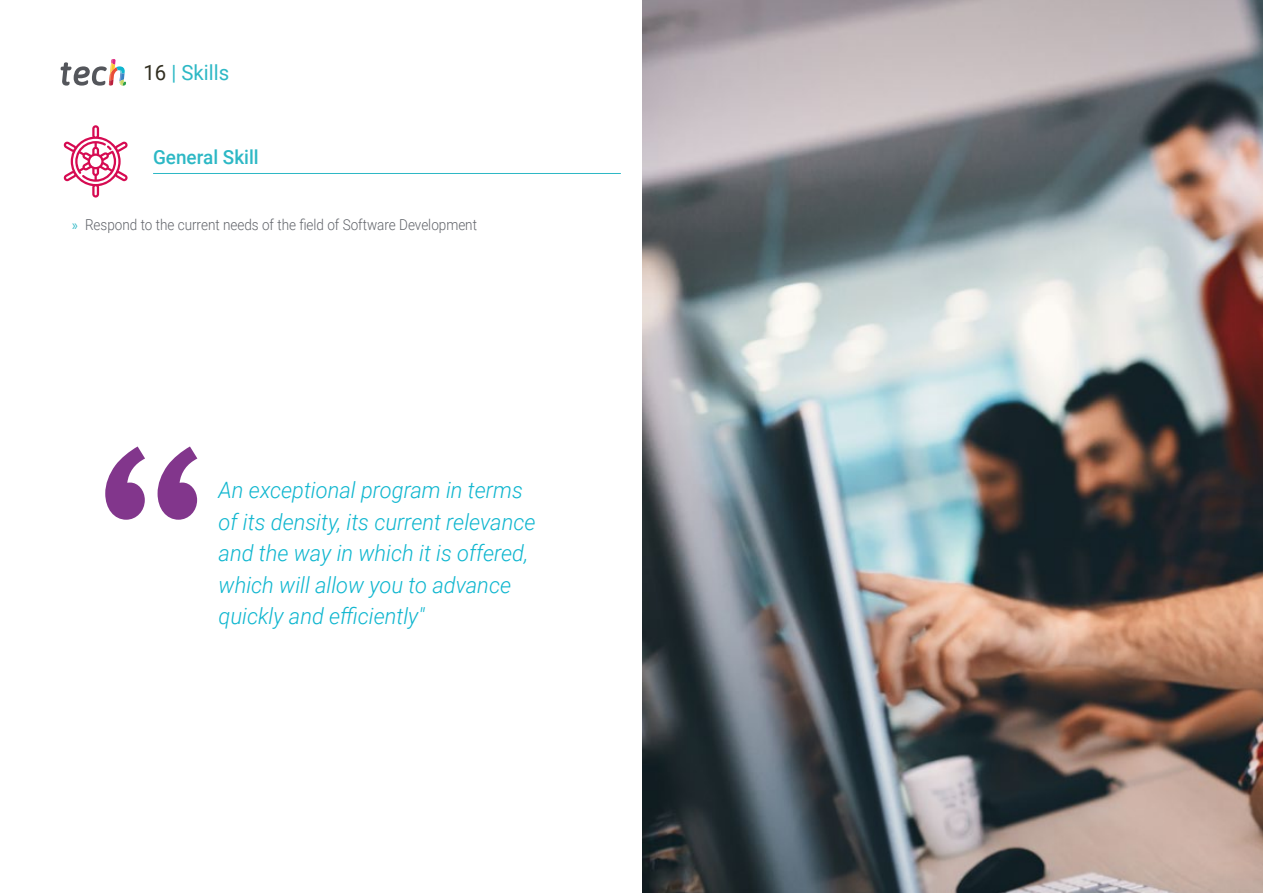
<style>
.page{position:relative;width:1263px;height:893px;background:#fff}
.page>*{position:absolute;margin:0;border:0;box-sizing:border-box;transform-origin:0 0}
.t1{font:italic 300 22.5px/31.5px "Roboto";color:#0fb6cf}
.t2{font:21px "Roboto";color:#2db8c5}
.t3{font:500 19.5px "Roboto";color:#2db8c5}
.t4{font:300 15px "Roboto";color:#61646a;scale:.9 1}
.s1{color:#312e20}
.s2{font-family:"Myriad Pro";font-weight:400;color:#2db8c5}
</style>
<div class="page">
<svg style="left:61px;top:59px;width:65px;height:27px"></svg>
<img style="left:642px;top:0;width:621px;height:893px">
<svg style="left:105px;top:446px;width:92px;height:74px"></svg>
<hr style="left:153px;top:173px;width:468px;height:1px;background:#2db8c5">
<svg style="left:63px;top:125px;width:65px;height:73px"></svg>
<p class="t2" style="left:144px;top:57px;width:87px"><span class="s1">16</span> | Skills</p>
<p class="t3" style="left:153px;top:144px;width:107px">General Skill</p>
<p class="t4" style="left:72px;top:214px;width:451px"><span class="s2">»</span> Respond to the current needs of the field of Software Development</p>
<p class="t1" style="left:219px;top:474px;width:318px">An exceptional program in terms of its density, its current relevance and the way in which it is offered, which will allow you to advance quickly and efficiently"</p>
</div>
